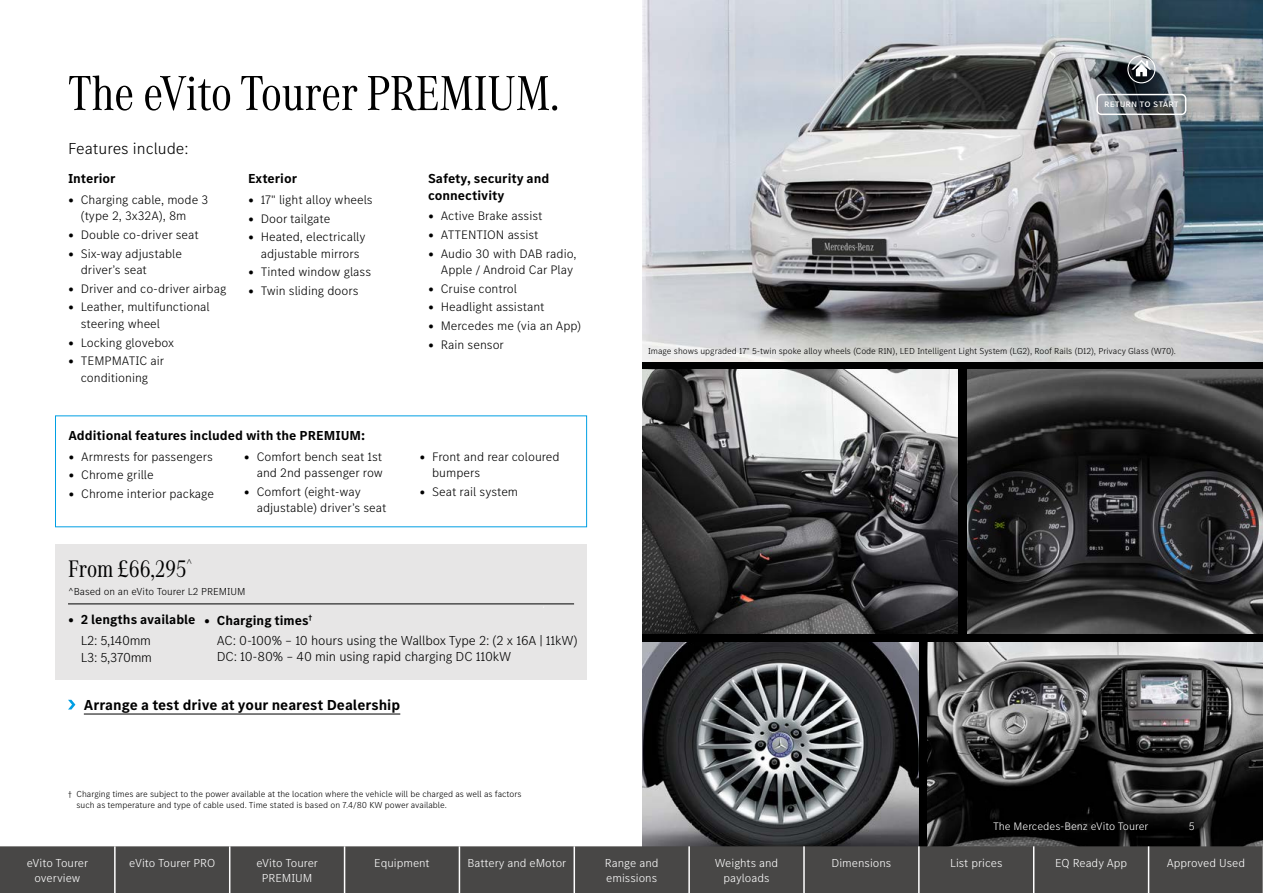
<style>
.page{position:relative;width:1263px;height:893px;background:#fff}
.page>*{position:absolute;margin:0;border:0;box-sizing:border-box;transform-origin:0 0}
.t1{font:51px "MB Corpo A Title Cond";color:#000}
.t2{font:24.75px "MB Corpo A Title Cond";color:#000}
.t3{font:300 16.5px "MB Corpo S Text";color:#000}
.t4{font:700 15px "MB Corpo S Text";color:#000}
.t5{font:300 13.5px/16.5px "MB Corpo S Text";letter-spacing:-.01em;color:#000}
.t6{font:700 13.5px/16.5px "MB Corpo S Text";color:#000}
.t7{font:300 12.75px/16.5px "MB Corpo S Text";color:#000}
.t8{font:300 12px/15px "MB Corpo S Text";color:#fff;text-align:center}
.t9{font:300 11.25px "MB Corpo S Text";color:#fff}
.t10{font:300 10.5px "MB Corpo S Text";color:#000}
.t11{font:10.5px "MB Corpo S Text";color:#fff}
.t12{font:300 9px/10.5px "MB Corpo S Text";color:#000}
.s1{font-weight:700}
</style>
<div class="page">
<div style="left:642px;top:0;width:621px;height:893px;background:#000"></div>
<img style="left:642px;top:0;width:621px;height:361px">
<img style="left:642px;top:642px;width:276px;height:204px">
<img style="left:967px;top:370px;width:296px;height:264px">
<img style="left:927px;top:642px;width:336px;height:204px">
<img style="left:642px;top:370px;width:315px;height:264px">
<hr style="left:84px;top:714px;width:316px;height:1px;background:#000">
<svg style="left:68px;top:700px;width:7px;height:9px"></svg>
<div style="left:55px;top:544px;width:532px;height:136px;background:#e7e6e6"></div>
<hr style="left:68px;top:604px;width:506px;height:1px;background:#000">
<div style="left:0;top:846px;width:1262px;height:47px;background:#484746"></div>
<hr style="left:114px;top:846px;width:2px;height:47px;background:#fff">
<hr style="left:229px;top:846px;width:1px;height:47px;background:#fff">
<hr style="left:344px;top:846px;width:1px;height:47px;background:#fff">
<hr style="left:459px;top:846px;width:1px;height:47px;background:#fff">
<hr style="left:573px;top:846px;width:2px;height:47px;background:#fff">
<hr style="left:688px;top:846px;width:2px;height:47px;background:#fff">
<hr style="left:803px;top:846px;width:2px;height:47px;background:#fff">
<hr style="left:918px;top:846px;width:2px;height:47px;background:#fff">
<hr style="left:1033px;top:846px;width:1px;height:47px;background:#fff">
<hr style="left:1148px;top:846px;width:1px;height:47px;background:#fff">
<hr style="left:1262px;top:846px;width:1px;height:47px;background:#fff">
<div style="left:1127px;top:55px;width:28px;height:28px;border:1px solid #fff;border-radius:50%"></div>
<svg style="left:1131px;top:60px;width:20px;height:16px"></svg>
<div style="left:1096px;top:94px;width:90px;height:21px;border:2px solid #fff;border-radius:4px"></div>
<h1 class="t1" style="left:68px;top:60px;width:493px">The eVito Tourer PREMIUM.</h1>
<p class="t3" style="left:68px;top:137px;width:122px">Features include:</p>
<p class="t6" style="left:68px;top:170px;width:49px">Interior</p>
<p class="t7" style="left:81px;top:191px;width:129px;text-indent:-13px">• Charging cable, mode 3 (type 2, 3x32A), 8m</p>
<p class="t7" style="left:68px;top:226px;width:132px">• Double co-driver seat</p>
<p class="t7" style="left:81px;top:245px;width:103px;text-indent:-13px">• Six-way adjustable driver’s seat</p>
<p class="t7" style="left:68px;top:280px;width:160px">• Driver and co-driver airbag</p>
<p class="t7" style="left:81px;top:298px;width:130px;text-indent:-13px">• Leather, multifunctional steering wheel</p>
<p class="t7" style="left:68px;top:333px;width:108px">• Locking glovebox</p>
<p class="t7" style="left:68px;top:352px;width:98px;text-align:center">• TEMPMATIC air conditioning</p>
<p class="t6" style="left:248px;top:170px;width:51px">Exterior</p>
<p class="t7" style="left:248px;top:191px;width:126px">• 17" light alloy wheels</p>
<p class="t7" style="left:248px;top:209px;width:84px">• Door tailgate</p>
<p class="t7" style="left:248px;top:228px;width:119px;text-align:center">• Heated, electrically adjustable mirrors</p>
<p class="t7" style="left:248px;top:263px;width:125px">• Tinted window glass</p>
<p class="t7" style="left:248px;top:282px;width:112px">• Twin sliding doors</p>
<p class="t6" style="left:68px;top:427px;width:298px">Additional features included with the PREMIUM:</p>
<p class="t7" style="left:68px;top:448px;width:146px">• Armrests for passengers</p>
<p class="t7" style="left:68px;top:466px;width:87px">• Chrome grille</p>
<p class="t7" style="left:68px;top:485px;width:147px">• Chrome interior package</p>
<p class="t7" style="left:244px;top:448px;width:141px;text-align:right">• Comfort bench seat 1st and 2nd passenger row</p>
<p class="t7" style="left:257px;top:483px;width:131px;text-indent:-13px">• Comfort (eight-way adjustable) driver’s seat</p>
<p class="t6" style="left:428px;top:170px;width:123px">Safety, security and connectivity</p>
<p class="t7" style="left:428px;top:207px;width:116px">• Active Brake assist</p>
<p class="t7" style="left:428px;top:226px;width:112px">• ATTENTION assist</p>
<p class="t7" style="left:428px;top:245px;width:150px;text-align:right">• Audio 30 with DAB radio,<br>Apple / Android Car Play</p>
<p class="t7" style="left:428px;top:280px;width:90px">• Cruise control</p>
<p class="t7" style="left:428px;top:298px;width:118px">• Headlight assistant</p>
<p class="t7" style="left:428px;top:317px;width:154px">• Mercedes me (via an App)</p>
<p class="t7" style="left:428px;top:336px;width:77px">• Rain sensor</p>
<p class="t7" style="left:432px;top:448px;width:129px;text-indent:-13px">• Front and rear coloured bumpers</p>
<p class="t7" style="left:419px;top:483px;width:100px">• Seat rail system</p>
<h2 class="t2" style="left:68px;top:553px;width:126px">From £66,295<sup>^</sup></h2>
<p class="t10" style="left:68px;top:585px;width:179px">^Based on an eVito Tourer L2 PREMIUM</p>
<p class="t6" style="left:68px;top:611px;width:129px">• 2 lengths available</p>
<p class="t5" style="left:81px;top:632px;width:73px">L2: 5,140mm<br>L3: 5,370mm</p>
<p class="t5" style="left:217px;top:609px;width:362px;line-height:20.4px;text-indent:-13px"><span class="s1">• Charging times</span><sup>†<br></sup>AC: 0-100% – 10 hours using the Wallbox Type 2: (2 x 16A | 11kW)</p>
<p class="t5" style="left:217px;top:648px;width:296px">DC: 10-80% – 40 min using rapid charging DC 110kW</p>
<p class="t4" style="left:84px;top:694px;width:318px">Arrange a test drive at your nearest Dealership</p>
<p class="t12" style="left:77px;top:789px;width:446px;text-indent:-9px">† Charging times are subject to the power available at the location where the vehicle will be charged as well as factors such as temperature and type of cable used. Time stated is based on 7.4/80 KW power available.</p>
<p class="t11" style="left:1104px;top:97px;width:76px">return to start</p>
<p class="t12" style="left:648px;top:345px;width:529px">Image shows upgraded 17" 5-twin spoke alloy wheels (Code R1N), LED Intelligent Light System (LG2), Roof Rails (D12), Privacy Glass (W70).</p>
<p class="t9" style="left:993px;top:819px;width:157px">The Mercedes-Benz eVito Tourer</p>
<p class="t9" style="left:1189px;top:819px;width:7px">5</p>
<p class="t8" style="left:27px;top:855px;width:63px">eVito Tourer overview</p>
<p class="t8" style="left:129px;top:855px;width:88px">eVito Tourer PRO</p>
<p class="t8" style="left:256px;top:855px;width:63px">eVito Tourer<br>PREMIUM</p>
<p class="t8" style="left:374px;top:855px;width:57px">Equipment</p>
<p class="t8" style="left:468px;top:855px;width:100px">Battery and eMotor</p>
<p class="t8" style="left:605px;top:855px;width:55px;text-align:left">Range and emissions</p>
<p class="t8" style="left:715px;top:855px;width:65px">Weights and payloads</p>
<p class="t8" style="left:831px;top:855px;width:61px">Dimensions</p>
<p class="t8" style="left:950px;top:855px;width:54px">List prices</p>
<p class="t8" style="left:1055px;top:855px;width:74px">EQ Ready App</p>
<p class="t8" style="left:1167px;top:855px;width:80px">Approved Used</p>
</div>
